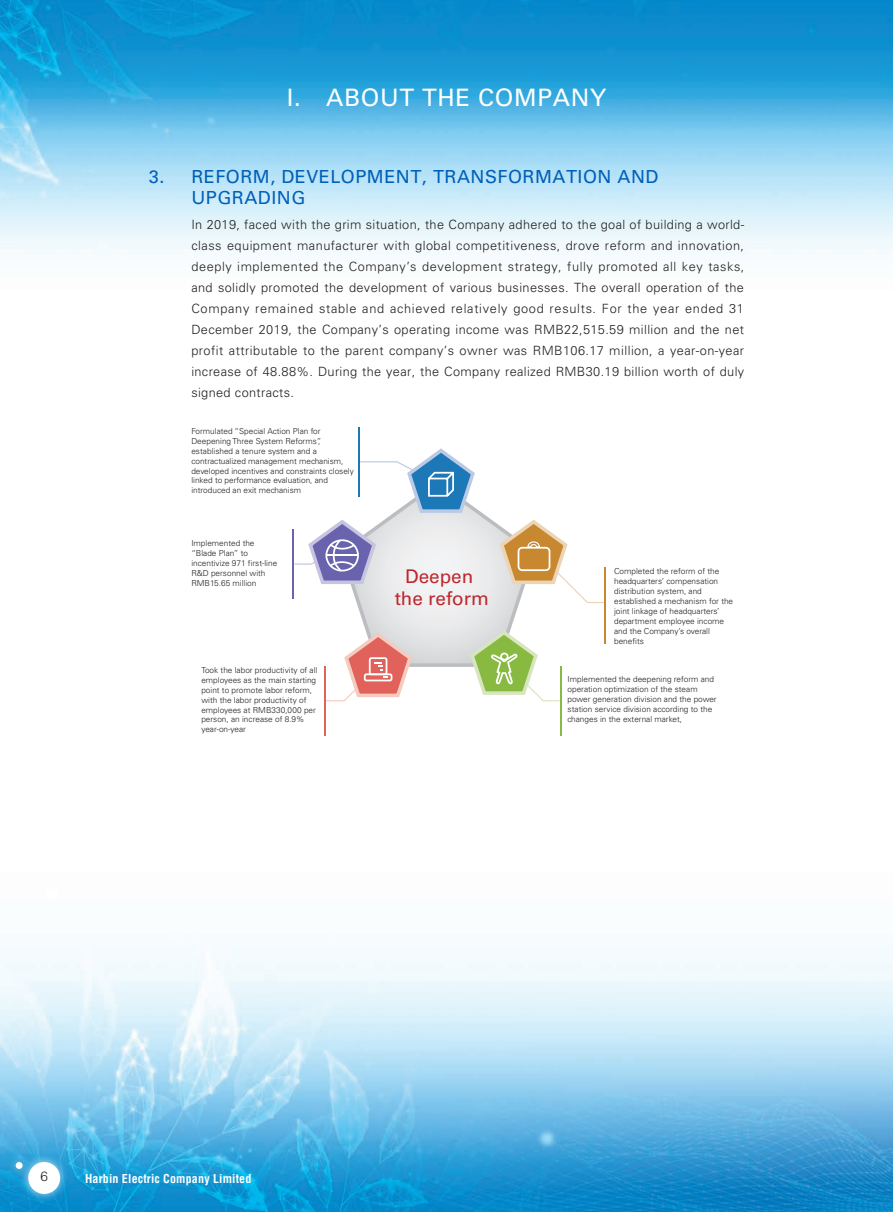
<style>
.page{position:relative;width:893px;height:1212px;background:#fff}
.page>*{position:absolute;margin:0;border:0;box-sizing:border-box;transform-origin:0 0}
.t1{font:24px "Univers LT Std";letter-spacing:.03em;color:#fff}
.t2{font:18.9px/22.6px "Univers LT";color:#be272d;text-align:center}
.t3{font:18px/21px "Univers LT Std";letter-spacing:.03em;color:#005fb9}
.t4{font:300 13.5px "Helvetica LT Std";color:#231f20}
.t5{font:300 12.75px/21px "Univers LT Std";letter-spacing:.03em;color:#231f20;text-align:justify}
.t6{font:700 condensed 12px "Helvetica LT Std";letter-spacing:.015em;color:#fff}
.t7{font:300 8.25px/9.9px "Univers LT";color:#231f20}
</style>
<div class="page">
<img style="left:0;top:0;width:893px;height:1212px">
<div style="left:19px;top:1152px;width:51px;height:51px;background:#fff;opacity:.75"></div>
<div style="left:28px;top:1162px;width:32px;height:32px;background:#fff;border-radius:50%"></div>
<div style="left:7px;top:1153px;width:25px;height:25px;background:#fff;opacity:.75"></div>
<div style="left:16px;top:1162px;width:7px;height:7px;background:#fff;border-radius:50%"></div>
<svg style="left:293px;top:446px;width:312px;height:256px"></svg>
<hr style="left:324px;top:666px;width:2px;height:70px;background:#e0625b">
<hr style="left:560px;top:666px;width:2px;height:70px;background:#88ba42">
<hr style="left:293px;top:529px;width:1px;height:70px;background:#6863ac">
<hr style="left:358px;top:427px;width:2px;height:70px;background:#1d78b8">
<hr style="left:604px;top:568px;width:2px;height:76px;background:#c7882f">
<h1 class="t1" style="left:287px;top:84px;width:321px">I. ABOUT THE COMPANY</h1>
<h3 class="t3" style="left:191px;top:166px;width:469px;text-indent:-43px">3. REFORM, DEVELOPMENT, TRANSFORMATION AND<br>UPGRADING</h3>
<p class="t5" style="left:191px;top:214px;width:554px">In 2019, faced with the grim situation, the Company adhered to the goal of building a world&shy;class equipment manufacturer with global competitiveness, drove reform and innovation, deeply implemented the Company’s development strategy, fully promoted all key tasks, and solidly promoted the development of various businesses. The overall operation of the Company remained stable and achieved relatively good results. For the year ended 31<br>December 2019, the Company’s operating income was RMB22,515.59 million and the net profit attributable to the parent company’s owner was RMB106.17 million, a year-on-year increase of 48.88%. During the year, the Company realized RMB30.19 billion worth of duly signed contracts.</p>
<p class="t7" style="left:191px;top:426px;width:164px">Formulated “Special Action Plan for Deepening Three System Reforms”, established a tenure system and a contractualized management mechanism, developed incentives and constraints closely linked to performance evaluation, and introduced an exit mechanism</p>
<p class="t7" style="left:191px;top:538px;width:87px">Implemented the “Blade Plan” to incentivize 971 first-line<br>R&amp;D personnel with<br>RMB15.65 million</p>
<p class="t7" style="left:201px;top:665px;width:118px">Took the labor productivity of all employees as the main starting point to promote labor reform, with the labor productivity of employees at RMB330,000 per person, an increase of 8.9% year-on-year</p>
<h2 class="t2" style="left:395px;top:565px;width:96px">Deepen the reform</h2>
<p class="t7" style="left:614px;top:566px;width:121px">Completed the reform of the headquarters’ compensation distribution system, and established a mechanism for the joint linkage of headquarters’ department employee income and the Company’s overall benefits</p>
<p class="t7" style="left:568px;top:675px;width:151px">Implemented the deepening reform and operation optimization of the steam power generation division and the power station service division according to the changes in the external market,</p>
<h3 class="t4" style="left:40px;top:1168px;width:9px">6</h3>
<h3 class="t6" style="left:85px;top:1171px;width:168px">Harbin Electric Company Limited</h3>
</div>
